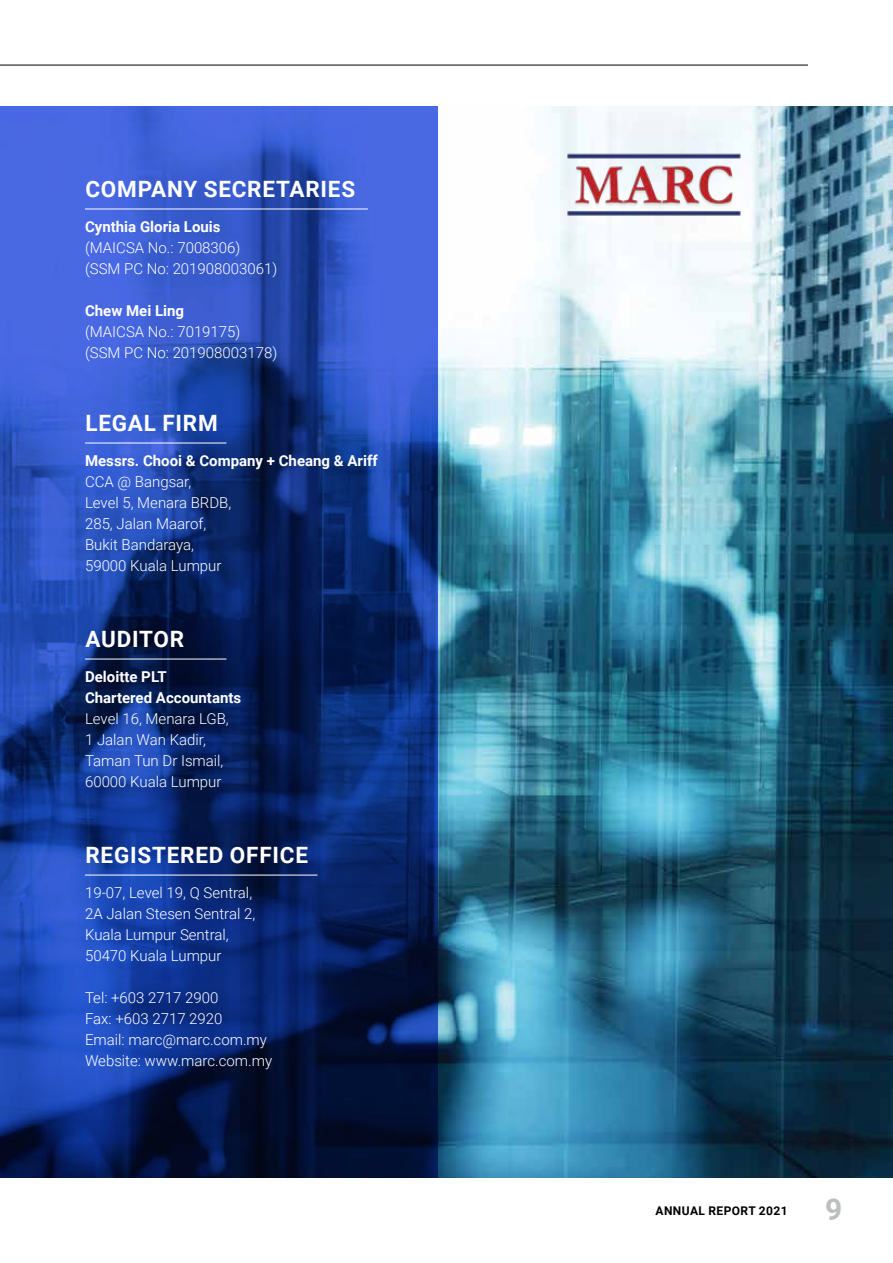
<style>
.page{position:relative;width:893px;height:1263px;background:#fff}
.page>*{position:absolute;margin:0;border:0;box-sizing:border-box;transform-origin:0 0}
.t1{font:700 30px "Roboto";color:#bcbec0}
.t2{font:700 22.5px "Roboto";letter-spacing:.035em;color:#fff}
.t3{font:300 15px/21px "Roboto";color:#fff}
.t4{font:700 15px/21px "Roboto";color:#fff}
.t5{font:700 12px "Roboto";letter-spacing:.035em;color:#000}
</style>
<div class="page">
<img style="left:438px;top:106px;width:455px;height:1072px">
<svg style="left:0;top:106px;width:438px;height:1072px;background:#1c3b91"></svg>
<hr style="left:0;top:65px;width:808px;height:1px;background:#000">
<hr style="left:85px;top:209px;width:283px;height:1px;background:#fff">
<hr style="left:85px;top:443px;width:141px;height:1px;background:#fff">
<hr style="left:85px;top:659px;width:141px;height:1px;background:#fff">
<hr style="left:85px;top:875px;width:232px;height:1px;background:#fff">
<img style="left:562px;top:149px;width:183px;height:72px">
<h2 class="t2" style="left:85px;top:173px;width:271px">COMPANY SECRETARIES</h2>
<p class="t4" style="left:85px;top:216px;width:137px">Cynthia Gloria Louis</p>
<p class="t3" style="left:85px;top:237px;width:194px">(MAICSA No.: 7008306) (SSM PC No: 201908003061)</p>
<p class="t4" style="left:85px;top:300px;width:101px">Chew Mei Ling</p>
<p class="t3" style="left:85px;top:321px;width:194px">(MAICSA No.: 7019175) (SSM PC No: 201908003178)</p>
<h2 class="t2" style="left:85px;top:407px;width:134px">LEGAL FIRM</h2>
<p class="t4" style="left:85px;top:450px;width:294px">Messrs. Chooi &amp; Company + Cheang &amp; Ariff</p>
<p class="t3" style="left:85px;top:471px;width:148px">CCA @ Bangsar,<br>Level 5, Menara BRDB,<br>285, Jalan Maarof,<br>Bukit Bandaraya,<br>59000 Kuala Lumpur</p>
<h2 class="t2" style="left:85px;top:623px;width:100px">AUDITOR</h2>
<p class="t4" style="left:85px;top:666px;width:158px">Deloitte PLT<br>Chartered Accountants</p>
<p class="t3" style="left:85px;top:708px;width:145px">Level 16, Menara LGB,<br>1 Jalan Wan Kadir,<br>Taman Tun Dr Ismail,<br>60000 Kuala Lumpur</p>
<h2 class="t2" style="left:85px;top:839px;width:224px">REGISTERED OFFICE</h2>
<p class="t3" style="left:85px;top:882px;width:172px">19-07, Level 19, Q Sentral,<br>2A Jalan Stesen Sentral 2,<br>Kuala Lumpur Sentral,<br>50470 Kuala Lumpur</p>
<p class="t3" style="left:85px;top:987px;width:189px">Tel: +603 2717 2900<br>Fax: +603 2717 2920<br>Email: marc@marc.com.my<br>Website: www.marc.com.my</p>
<p class="t5" style="left:655px;top:1202px;width:134px">ANNUAL REPORT 2021</p>
<h1 class="t1" style="left:825px;top:1189px;width:19px">9</h1>
</div>
